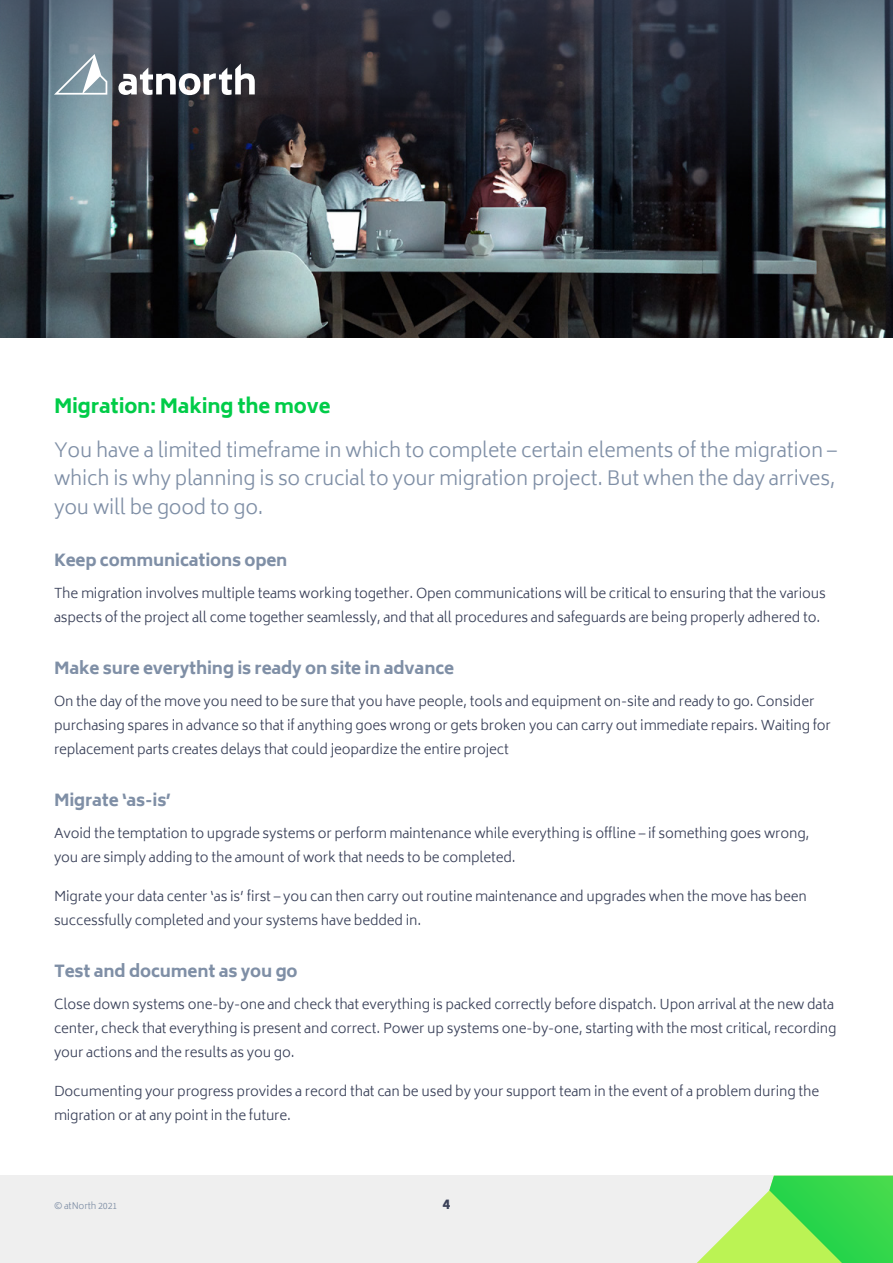
<style>
.page{position:relative;width:893px;height:1263px;background:#fff}
.page>*{position:absolute;margin:0;border:0;box-sizing:border-box;transform-origin:0 0}
.t1{font:300 19.5px/28.5px "Biryani";letter-spacing:-.01em;color:#7f8fa6;text-align:justify}
.t2{font:800 19.5px "Biryani";letter-spacing:-.01em;color:#00cc48}
.t3{font:800 16.5px "Biryani";letter-spacing:-.01em;color:#7f8fa6}
.t4{font:300 13.5px/24px "Biryani";letter-spacing:-.01em;color:#3a4159}
.t5{font:800 13.5px "Biryani";color:#3a4158}
.t6{font:300 9px "Biryani";letter-spacing:-.015em;color:#7f8fa6}
</style>
<div class="page">
<div style="left:0;top:1176px;width:893px;height:87px;background:#efefef"></div>
<svg style="left:697px;top:1176px;width:196px;height:87px"></svg>
<img style="left:0;top:284px;width:893px;height:54px">
<svg style="left:0;top:0;width:893px;height:284px;background:#3f474e"></svg>
<svg style="left:54px;top:54px;width:53px;height:41px"></svg>
<svg style="left:118px;top:64px;width:137px;height:31px"></svg>
<h1 class="t2" style="left:54px;top:395px;width:278px">Migration: Making the move</h1>
<h1 class="t1" style="left:54px;top:436px;width:784px">You have a limited timeframe in which to complete certain elements of the migration – which is why planning is so crucial to your migration project. But when the day arrives, you will be good to go.</h1>
<p class="t3" style="left:54px;top:551px;width:235px">Keep communications open</p>
<p class="t4" style="left:54px;top:581px;width:773px">The migration involves multiple teams working together. Open communications will be critical to ensuring that the various aspects of the project all come together seamlessly, and that all procedures and safeguards are being properly adhered to.</p>
<p class="t3" style="left:54px;top:659px;width:402px">Make sure everything is ready on site in advance</p>
<p class="t4" style="left:54px;top:689px;width:778px">On the day of the move you need to be sure that you have people, tools and equipment on-site and ready to go. Consider purchasing spares in advance so that if anything goes wrong or gets broken you can carry out immediate repairs. Waiting for replacement parts creates delays that could jeopardize the entire project</p>
<p class="t3" style="left:54px;top:791px;width:118px">Migrate ‘as-is’</p>
<p class="t4" style="left:54px;top:821px;width:757px">Avoid the temptation to upgrade systems or perform maintenance while everything is offline – if something goes wrong, you are simply adding to the amount of work that needs to be completed.</p>
<p class="t4" style="left:54px;top:884px;width:754px">Migrate your data center ‘as is’ first – you can then carry out routine maintenance and upgrades when the move has been successfully completed and your systems have bedded in.</p>
<p class="t3" style="left:54px;top:962px;width:245px">Test and document as you go</p>
<p class="t4" style="left:54px;top:992px;width:784px">Close down systems one-by-one and check that everything is packed correctly before dispatch. Upon arrival at the new data center, check that everything is present and correct. Power up systems one-by-one, starting with the most critical, recording your actions and the results as you go.</p>
<p class="t4" style="left:54px;top:1079px;width:767px">Documenting your progress provides a record that can be used by your support team in the event of a problem during the migration or at any point in the future.</p>
<p class="t6" style="left:54px;top:1200px;width:65px">© atNorth 2021</p>
<p class="t5" style="left:443px;top:1196px;width:9px">4</p>
</div>
